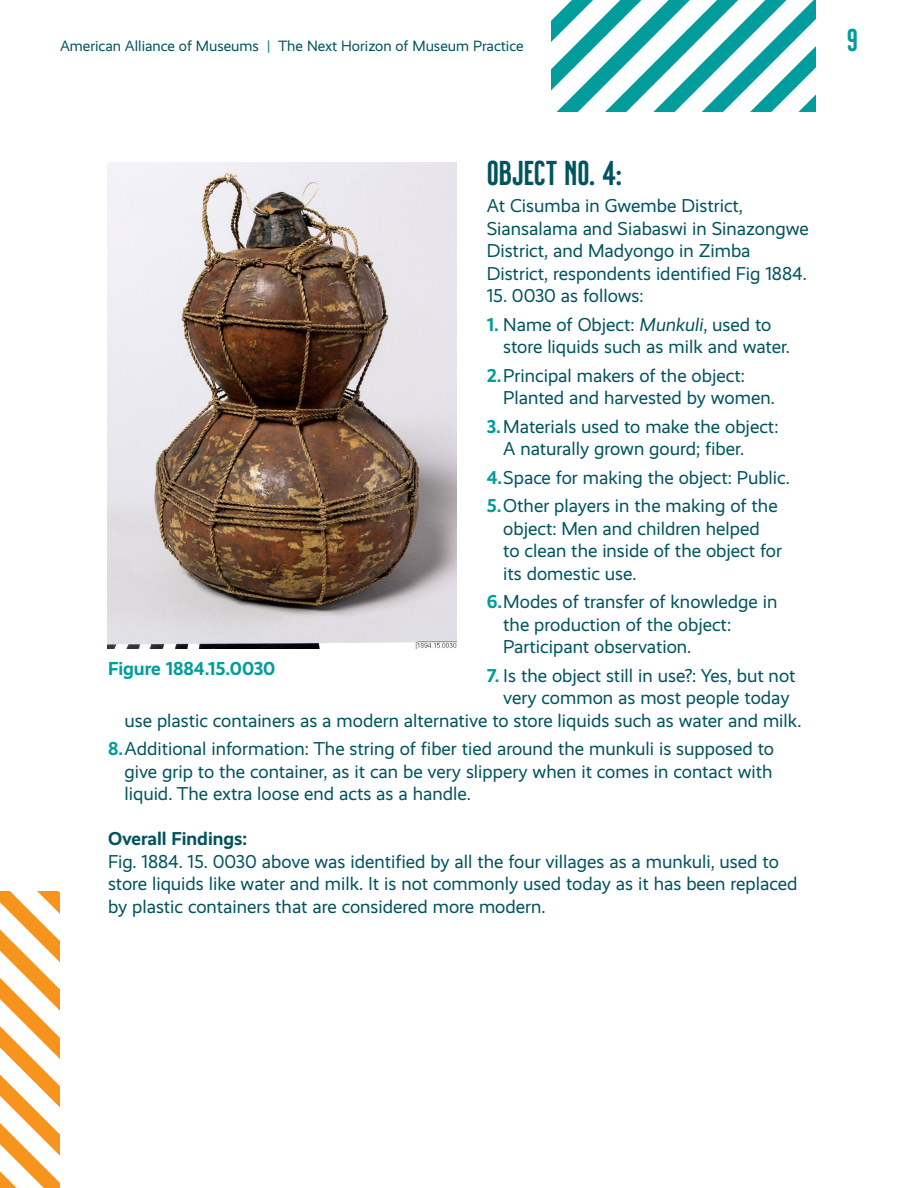
<style>
.page{position:relative;width:918px;height:1188px;background:#fff}
.page>*{position:absolute;margin:0;border:0;box-sizing:border-box;transform-origin:0 0}
.H3_-_Milkstore_23pt_dark{font:34.5px "Milkstore 02 Clean";color:#01545e}
.t1{font:31.5px "Milkstore 02 Clean";color:#009d9c}
.Body_-_12_5pt_navy{font:700 18.9px "Realist";color:#009d9c}
.Body_-_numbers_teal{font:18.75px/22.5px "Realist";color:#01545e}
.Body_-_12_5pt_navy-2{font:18.75px/22.5px "Realist";color:#01545e}
.Body_-_12_5pt_navy-3{font:700 18.75px "Realist";color:#01545e}
.t2{font:15px "Realist";color:#01545e}
.s1{color:#007c7a}
.s2{font-weight:700;color:#009d9c}
.s3{font-style:italic}
</style>
<div class="page">
<svg style="left:0;top:891px;width:60px;height:297px"></svg>
<svg style="left:552px;top:0;width:264px;height:112px"></svg>
<img style="left:108px;top:162px;width:349px;height:487px">
<p class="t2" style="left:60px;top:38px;width:465px">American Alliance of Museums <span class="s1">|</span> The Next Horizon of Museum Practice</p>
<h2 class="t1" style="left:847px;top:23px;width:13px">9</h2>
<h3 class="H3_-_Milkstore_23pt_dark" style="left:487px;top:154px;width:137px">OBJECT NO. 4:</h3>
<p class="Body_-_12_5pt_navy-2" style="left:487px;top:195px;width:323px">At Cisumba in Gwembe District, Siansalama and Siabaswi in Sinazongwe District, and Madyongo in Zimba District, respondents identified Fig 1884.</p>
<p class="Body_-_12_5pt_navy-2" style="left:487px;top:285px;width:158px">15. 0030 as follows:</p>
<p class="Body_-_numbers_teal" style="left:503px;top:313px;width:288px;text-indent:-16px"><span class="s2">1.</span> Name of Object: <span class="s3">Munkuli</span>, used to store liquids such as milk and water.</p>
<p class="Body_-_numbers_teal" style="left:503px;top:364px;width:273px;text-indent:-16px"><span class="s2">2.</span>Principal makers of the object:<br>Planted and harvested by women.</p>
<p class="Body_-_numbers_teal" style="left:503px;top:415px;width:277px;text-indent:-16px"><span class="s2">3.</span>Materials used to make the object:<br>A naturally grown gourd; fiber.</p>
<p class="Body_-_numbers_teal" style="left:487px;top:466px;width:305px"><span class="s2">4.</span>Space for making the object: Public.</p>
<p class="Body_-_numbers_teal" style="left:503px;top:495px;width:280px;text-indent:-16px"><span class="s2">5.</span>Other players in the making of the object: Men and children helped<br>to clean the inside of the object for its domestic use.</p>
<p class="Body_-_numbers_teal" style="left:503px;top:591px;width:276px;text-indent:-16px"><span class="s2">6.</span>Modes of transfer of knowledge in the production of the object:<br>Participant observation.</p>
<p class="Body_-_numbers_teal" style="left:487px;top:664px;width:310px"><span class="s2">7.</span> Is the object still in use?: Yes, but not</p>
<p class="Body_-_numbers_teal" style="left:503px;top:687px;width:288px">very common as most people today</p>
<p class="Body_-_numbers_teal" style="left:124px;top:709px;width:679px">use plastic containers as a modern alternative to store liquids such as water and milk.</p>
<p class="Body_-_numbers_teal" style="left:124px;top:738px;width:651px;text-align:justify;text-indent:-16px"><span class="s2">8.</span>Additional information: The string of fiber tied around the munkuli is supposed to give grip to the container, as it can be very slippery when it comes in contact with liquid. The extra loose end acts as a handle.</p>
<p class="Body_-_12_5pt_navy-3" style="left:108px;top:828px;width:141px">Overall Findings:</p>
<p class="Body_-_12_5pt_navy-2" style="left:108px;top:850px;width:691px">Fig. 1884. 15. 0030 above was identified by all the four villages as a munkuli, used to store liquids like water and milk. It is not commonly used today as it has been replaced by plastic containers that are considered more modern.</p>
<p class="Body_-_12_5pt_navy" style="left:108px;top:658px;width:169px">Figure 1884.15.0030</p>
</div>
